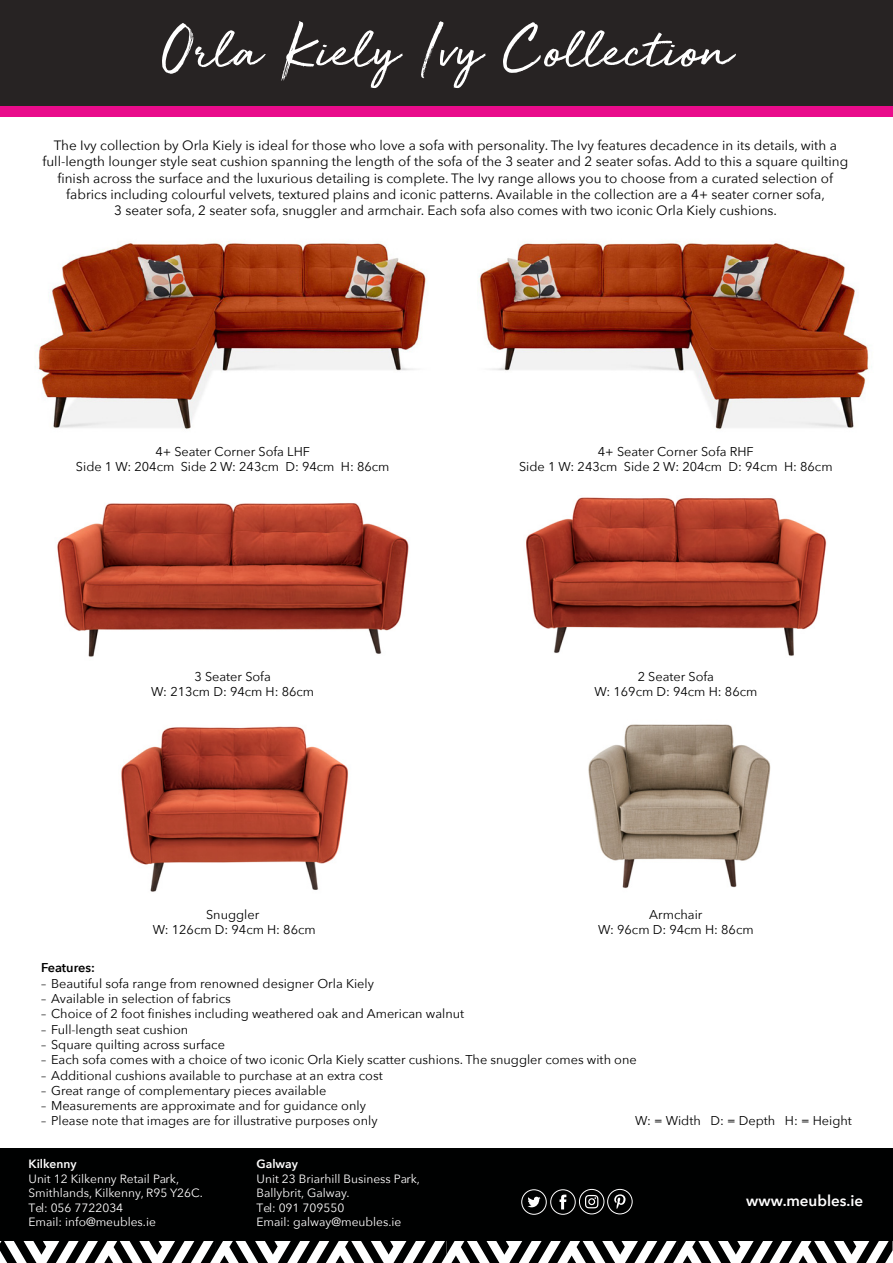
<style>
.page{position:relative;width:893px;height:1263px;background:#fff}
.page>*{position:absolute;margin:0;border:0;box-sizing:border-box;transform-origin:0 0}
.t1{font:62.4px "Golden Plains";color:#fff}
.t2{font:600 15.15px "Avenir Next";color:#fff}
.t3{font:13.5px/16.2px "Avenir Next";color:#000;text-align:center}
.t4{font:12.75px/15.3px "Avenir Next";color:#000;text-align:center}
.t5{font:600 12.75px "Avenir Next";letter-spacing:-.005em;color:#000}
.t6{font:12px/14.4px "Avenir Next";color:#fff}
.t7{font:600 12px "Avenir Next";color:#fff}
</style>
<div class="page">
<img style="left:57px;top:503px;width:352px;height:154px">
<img style="left:35px;top:242px;width:392px;height:187px">
<img style="left:479px;top:241px;width:393px;height:188px">
<img style="left:121px;top:726px;width:227px;height:166px">
<img style="left:526px;top:497px;width:301px;height:159px">
<img style="left:588px;top:724px;width:183px;height:164px">
<div style="left:0;top:1148px;width:893px;height:92px;background:#000101"></div>
<div style="left:521px;top:1189px;width:26px;height:26px;border:1px solid #fff;border-radius:50%"></div>
<div style="left:550px;top:1189px;width:26px;height:26px;border:1px solid #fff;border-radius:50%"></div>
<div style="left:579px;top:1189px;width:25px;height:25px;border:1px solid #fff;border-radius:50%"></div>
<div style="left:607px;top:1189px;width:25px;height:25px;border:1px solid #fff;border-radius:50%"></div>
<svg style="left:0;top:1194px;width:893px;height:69px"></svg>
<div style="left:0;top:0;width:893px;height:109px;background:#272323"></div>
<div style="left:0;top:106px;width:893px;height:11px;background:#e90c8b"></div>
<h1 class="t1" style="left:161px;top:18px;width:573px">Orla Kiely Ivy Collection</h1>
<p class="t3" style="left:42px;top:137px;width:807px">The Ivy collection by Orla Kiely is ideal for those who love a sofa with personality. The Ivy features decadence in its details, with a full-length lounger style seat cushion spanning the length of the sofa of the 3 seater and 2 seater sofas. Add to this a square quilting finish across the surface and the luxurious detailing is complete. The Ivy range allows you to choose from a curated selection of fabrics including colourful velvets, textured plains and iconic patterns. Available in the collection are a 4+ seater corner sofa,<br>3 seater sofa, 2 seater sofa, snuggler and armchair. Each sofa also comes with two iconic Orla Kiely cushions.</p>
<p class="t4" style="left:76px;top:443px;width:315px">4+ Seater Corner Sofa LHF<br>Side 1 W: 204cm Side 2 W: 243cm D: 94cm H: 86cm</p>
<p class="t4" style="left:519px;top:443px;width:315px">4+ Seater Corner Sofa RHF<br>Side 1 W: 243cm Side 2 W: 204cm D: 94cm H: 86cm</p>
<p class="t4" style="left:151px;top:668px;width:164px">3 Seater Sofa<br>W: 213cm D: 94cm H: 86cm</p>
<p class="t4" style="left:153px;top:906px;width:164px">Snuggler<br>W: 126cm D: 94cm H: 86cm</p>
<p class="t4" style="left:594px;top:668px;width:164px">2 Seater Sofa<br>W: 169cm D: 94cm H: 86cm</p>
<p class="t4" style="left:598px;top:906px;width:157px">Armchair<br>W: 96cm D: 94cm H: 86cm</p>
<p class="t5" style="left:41px;top:957px;width:55px">Features:</p>
<p class="t4" style="left:41px;top:975px;width:334px">– Beautiful sofa range from renowned designer Orla Kiely</p>
<p class="t4" style="left:41px;top:990px;width:191px">– Available in selection of fabrics</p>
<p class="t4" style="left:41px;top:1006px;width:425px">– Choice of 2 foot finishes including weathered oak and American walnut</p>
<p class="t4" style="left:41px;top:1021px;width:149px">– Full-length seat cushion</p>
<p class="t4" style="left:41px;top:1036px;width:185px">– Square quilting across surface</p>
<p class="t4" style="left:41px;top:1052px;width:597px">– Each sofa comes with a choice of two iconic Orla Kiely scatter cushions. The snuggler comes with one</p>
<p class="t4" style="left:41px;top:1067px;width:343px">– Additional cushions available to purchase at an extra cost</p>
<p class="t4" style="left:41px;top:1082px;width:287px">– Great range of complementary pieces available</p>
<p class="t4" style="left:41px;top:1097px;width:326px">– Measurements are approximate and for guidance only</p>
<p class="t4" style="left:41px;top:1113px;width:338px">– Please note that images are for illustrative purposes only</p>
<p class="t4" style="left:635px;top:1113px;width:218px">W: = Width D: = Depth H: = Height</p>
<p class="t7" style="left:28px;top:1154px;width:50px">Kilkenny</p>
<p class="t6" style="left:28px;top:1171px;width:176px">Unit 12 Kilkenny Retail Park,<br>Smithlands, Kilkenny, R95 Y26C.<br>Tel: 056 7722034<br>Email: info@meubles.ie</p>
<p class="t7" style="left:256px;top:1154px;width:43px">Galway</p>
<p class="t6" style="left:256px;top:1171px;width:165px">Unit 23 Briarhill Business Park,<br>Ballybrit, Galway.<br>Tel: 091 709550<br>Email: galway@meubles.ie</p>
<p class="t2" style="left:746px;top:1188px;width:118px">www.meubles.ie</p>
</div>
